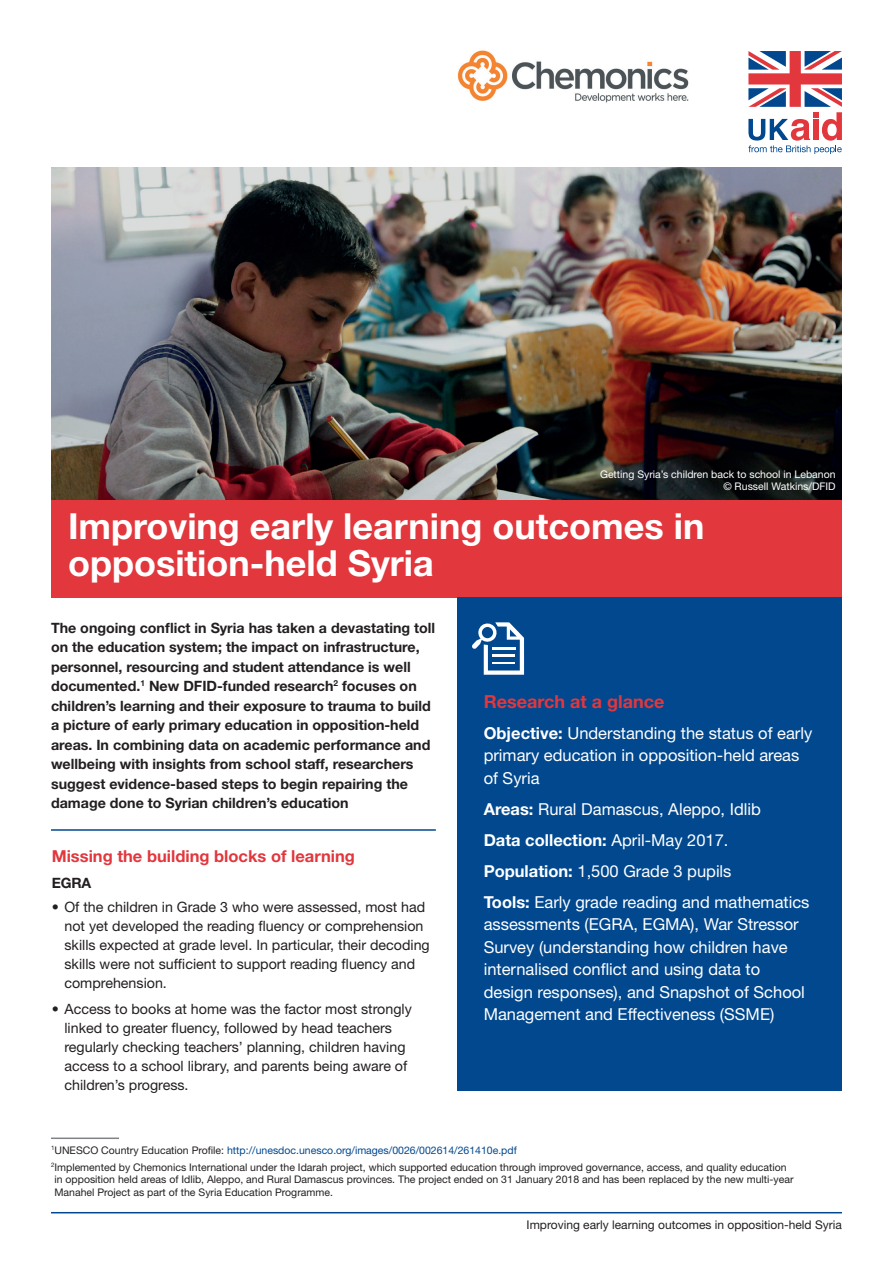
<style>
.page{position:relative;width:893px;height:1263px;background:#fff}
.page>*{position:absolute;margin:0;border:0;box-sizing:border-box;transform-origin:0 0}
.t1{font:700 36px/37.5px "Helvetica Neue LT Pro";color:#fff}
.t2{font:700 18px "Helvetica Neue LT Pro";color:#e1373d}
.t3{font:16.5px/22.5px "Helvetica Neue LT Pro";color:#fff}
.t4{font:700 16.5px "Helvetica Neue LT Pro";color:#e1373d}
.t5{font:700 14.25px/19.5px "Helvetica Neue LT Pro";color:#231f20}
.t6{font:14.25px/19px "Helvetica Neue LT Pro";color:#231f20}
.t7{font:12px "Helvetica Neue LT Pro";color:#231f20}
.t8{font:10.5px/16.8px "Helvetica Neue LT Pro";color:#231f20}
.t9{font:10.5px/12.6px "Helvetica Neue LT Pro";color:#fff;text-align:right}
.s1{font-weight:700}
.s2{color:#01488f}
</style>
<div class="page">
<img style="left:51px;top:168px;width:791px;height:332px">
<div style="left:51px;top:500px;width:791px;height:97px;background:#e1373d"></div>
<svg style="left:748px;top:51px;width:94px;height:103px"></svg>
<div style="left:457px;top:597px;width:385px;height:494px;background:#01488f"></div>
<hr style="left:51px;top:829px;width:385px;height:2px;background:#01488f">
<hr style="left:51px;top:1212px;width:791px;height:1px;background:#01488f">
<hr style="left:51px;top:1137px;width:68px;height:2px;background:#808285">
<svg style="left:472px;top:622px;width:52px;height:53px"></svg>
<hr style="left:492px;top:655px;width:23px;height:2px;background:#fff">
<hr style="left:492px;top:647px;width:23px;height:2px;background:#fff">
<hr style="left:492px;top:662px;width:23px;height:2px;background:#fff">
<img style="left:457px;top:50px;width:232px;height:53px">
<p class="t9" style="left:600px;top:467px;width:237px">Getting Syria’s children back to school in Lebanon © Russell Watkins/DFID</p>
<h1 class="t1" style="left:68px;top:506px;width:638px">Improving early learning outcomes in opposition-held Syria</h1>
<p class="t5" style="left:51px;top:617px;width:386px">The ongoing conflict in Syria has taken a devastating toll on the education system; the impact on infrastructure, personnel, resourcing and student attendance is well documented.<sup>1</sup> New DFID-funded research<sup>2</sup> focuses on children’s learning and their exposure to trauma to build a picture of early primary education in opposition-held areas. In combining data on academic performance and wellbeing with insights from school staff, researchers suggest evidence-based steps to begin repairing the damage done to Syrian children’s education</p>
<p class="t4" style="left:52px;top:846px;width:305px">Missing the building blocks of learning</p>
<p class="t5" style="left:52px;top:873px;width:41px">EGRA</p>
<p class="t6" style="left:64px;top:896px;width:367px;text-indent:-13px">• Of the children in Grade 3 who were assessed, most had not yet developed the reading fluency or comprehension skills expected at grade level. In particular, their decoding skills were not sufficient to support reading fluency and comprehension.</p>
<p class="t6" style="left:64px;top:998px;width:349px;text-indent:-13px">• Access to books at home was the factor most strongly linked to greater fluency, followed by head teachers regularly checking teachers’ planning, children having access to a school library, and parents being aware of children’s progress.</p>
<p class="t2" style="left:484px;top:690px;width:182px">Research at a glance</p>
<p class="t3" style="left:484px;top:721px;width:330px"><span class="s1">Objective:</span> Understanding the status of early primary education in opposition-held areas of Syria</p>
<p class="t3" style="left:484px;top:793px;width:327px;line-height:31px"><span class="s1">Areas:</span> Rural Damascus, Aleppo, Idlib<br><span class="s1">Data collection:</span> April-May 2017.<br><span class="s1">Population:</span> 1,500 Grade 3 pupils<br><span class="s1">Tools:</span> Early grade reading and mathematics</p>
<p class="t3" style="left:484px;top:912px;width:323px">assessments (EGRA, EGMA), War Stressor Survey (understanding how children have internalised conflict and using data to design responses), and Snapshot of School Management and Effectiveness (SSME)</p>
<p class="t8" style="left:51px;top:1141px;width:737px"><sup>1</sup>UNESCO Country Education Profile: <span class="s2">http://unesdoc.unesco.org/images/0026/002614/261410e.pdf<br></span><sup>2</sup>Implemented by Chemonics International under the Idarah project, which supported education through improved governance, access, and quality education</p>
<p class="t8" style="left:54px;top:1173px;width:741px;line-height:12.6px">in opposition held areas of Idlib, Aleppo, and Rural Damascus provinces. The project ended on 31 January 2018 and has been replaced by the new multi-year<br>Manahel Project as part of the Syria Education Programme.</p>
<p class="t7" style="left:527px;top:1217px;width:317px">Improving early learning outcomes in opposition-held Syria</p>
</div>
